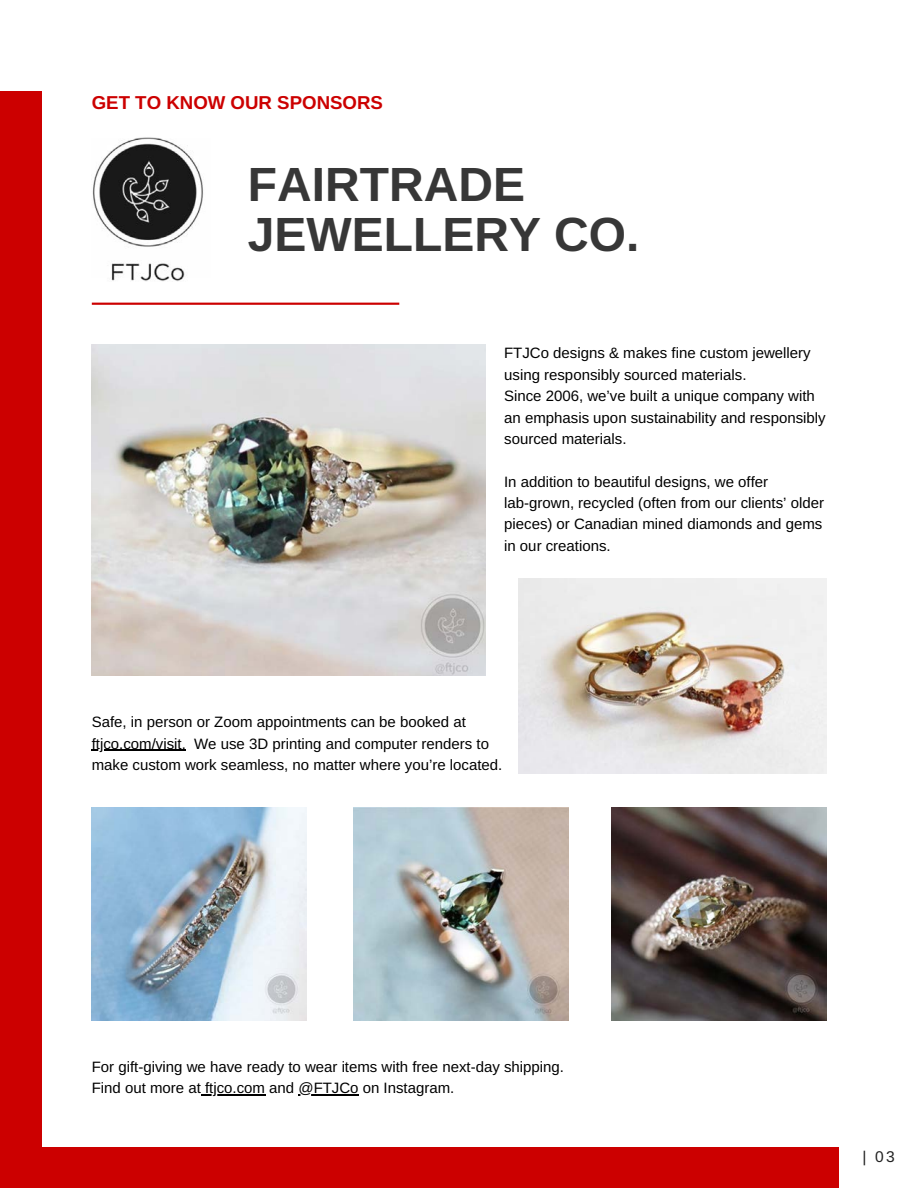
<style>
.page{position:relative;width:918px;height:1188px;background:#fff}
.page>*{position:absolute;margin:0;border:0;box-sizing:border-box;transform-origin:0 0}
.t1{font:700 48px/49.5px "Arimo";color:#373737}
.t2{font:700 18.75px "Arimo";color:#c00}
.t3{font:15.6px "Arimo";color:#222}
.t4{font:15px/21.3px "Arimo";color:#000}
</style>
<div class="page">
<img style="left:92px;top:344px;width:394px;height:331px">
<div style="left:0;top:1147px;width:839px;height:41px;background:#c00"></div>
<img style="left:92px;top:137px;width:111px;height:144px">
<svg style="left:92px;top:303px;width:307px;height:2px"></svg>
<img style="left:92px;top:807px;width:215px;height:214px">
<img style="left:354px;top:807px;width:215px;height:214px">
<img style="left:611px;top:807px;width:215px;height:214px">
<img style="left:518px;top:578px;width:309px;height:195px">
<hr style="left:92px;top:750px;width:94px;height:1px;background:#000">
<hr style="left:201px;top:1094px;width:64px;height:1px;background:#000">
<hr style="left:298px;top:1094px;width:61px;height:1px;background:#000">
<div style="left:0;top:92px;width:42px;height:1062px;background:#c00"></div>
<p class="t2" style="left:92px;top:92px;width:293px">GET TO KNOW OUR SPONSORS</p>
<h1 class="t1" style="left:248px;top:160px;width:393px">FAIRTRADE<br>JEWELLERY CO.</h1>
<p class="t4" style="left:504px;top:343px;width:323px">FTJCo designs &amp; makes fine custom jewellery using responsibly sourced materials.<br>Since 2006, we’ve built a unique company with an emphasis upon sustainability and responsibly sourced materials.</p>
<p class="t4" style="left:504px;top:471px;width:321px">In addition to beautiful designs, we offer lab-grown, recycled (often from our clients’ older pieces) or Canadian mined diamonds and gems in our creations.</p>
<p class="t4" style="left:92px;top:712px;width:412px">Safe, in person or Zoom appointments can be booked at ftjco.com/visit. We use 3D printing and computer renders to make custom work seamless, no matter where you’re located.</p>
<p class="t4" style="left:92px;top:1056px;width:474px">For gift-giving we have ready to wear items with free next-day shipping.<br>Find out more at ftjco.com and @FTJCo on Instagram.</p>
<p class="t3" style="left:863px;top:1148px;width:34px">| 03</p>
</div>
